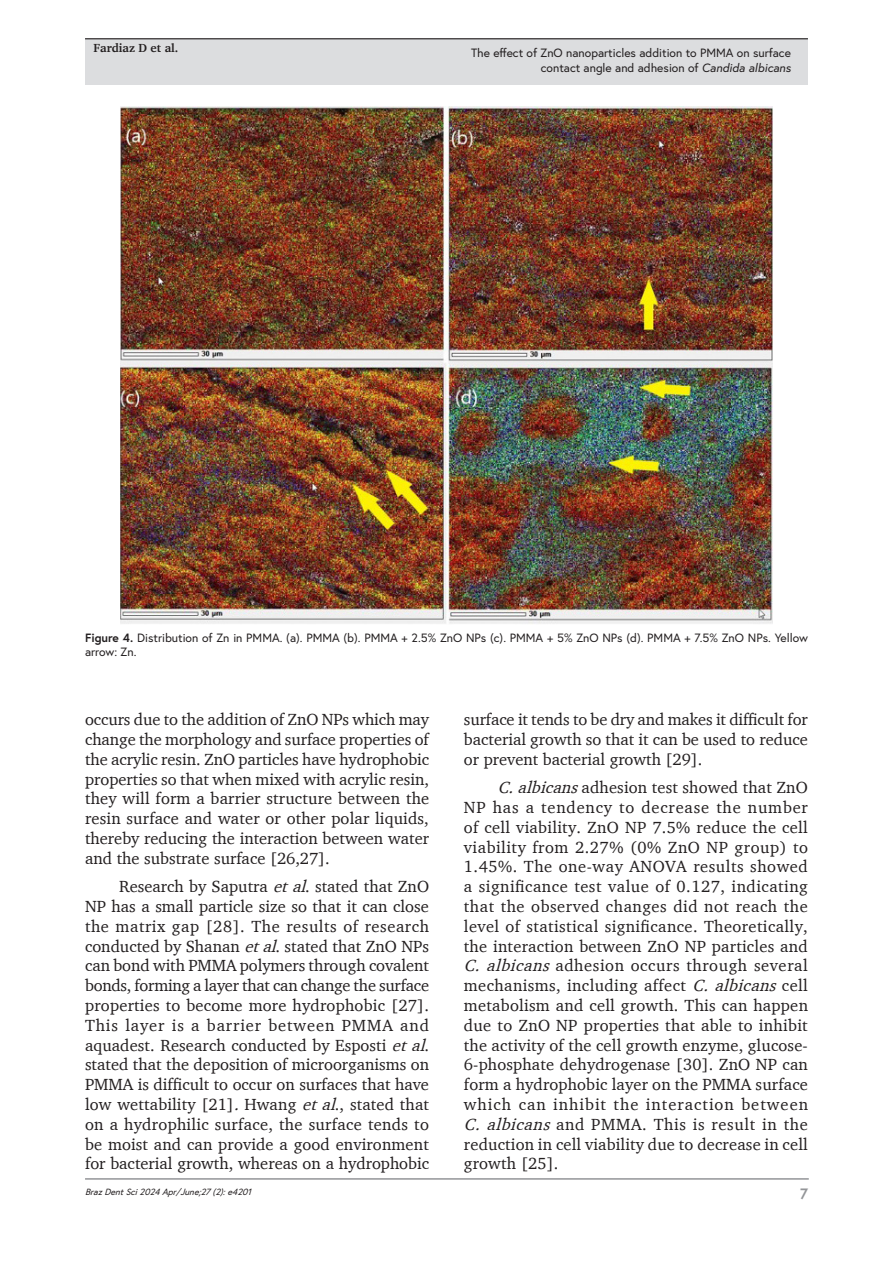
<style>
.page{position:relative;width:893px;height:1263px;background:#fff}
.page>*{position:absolute;margin:0;border:0;box-sizing:border-box;transform-origin:0 0}
.Paragraph{font:16.5px/19.8px "Charter";color:#231f20;text-align:justify}
.t1{font:700 15px "Europa";color:#939598}
.FigureCaption{font:12px/14.4px "Europa";color:#231f20;text-align:right}
.t2{font:700 12px "Charter";color:#231f20}
.t3{font:italic 9px "Europa";color:#231f20}
.s1{font-style:italic}
.s2{font-weight:700}
</style>
<div class="page">
<hr style="left:85px;top:1178px;width:724px;height:2px;background:#939598">
<div style="left:85px;top:39px;width:723px;height:46px;background:#dcdddf"></div>
<hr style="left:85px;top:38px;width:723px;height:1px;background:#231f20">
<img style="left:120px;top:106px;width:653px;height:518px">
<p class="t2" style="left:94px;top:41px;width:86px">Fardiaz D et al.</p>
<p class="FigureCaption" style="left:471px;top:46px;width:321px">The effect of ZnO nanoparticles addition to PMMA on surface contact angle and adhesion of <span class="s1">Candida albicans</span></p>
<p class="FigureCaption" style="left:85px;top:630px;width:724px;text-align:left"><span class="s2">Figure 4.</span> Distribution of Zn in PMMA. (a). PMMA (b). PMMA + 2.5% ZnO NPs (c). PMMA + 5% ZnO NPs (d). PMMA + 7.5% ZnO NPs. Yellow arrow: Zn.</p>
<p class="Paragraph" style="left:85px;top:709px;width:346px">occurs due to the addition of ZnO NPs which may change the morphology and surface properties of the acrylic resin. ZnO particles have hydrophobic properties so that when mixed with acrylic resin, they will form a barrier structure between the resin surface and water or other polar liquids, thereby reducing the interaction between water and the substrate surface [26,27].</p>
<p class="Paragraph" style="left:85px;top:876px;width:346px;text-indent:34px">Research by Saputra <span class="s1">etal</span>. stated that ZnO NP has a small particle size so that it can close the matrix gap [28]. The results of research conducted by Shanan <span class="s1">etal</span>. stated that ZnO NPs can bond with PMMA polymers through covalent bonds, forming a layer that can change the surface properties to become more hydrophobic [27].<br>This layer is a barrier between PMMA and aquadest. Research conducted by Esposti <span class="s1">etal</span>. stated that the deposition of microorganisms on PMMA is difficult to occur on surfaces that have low wettability [21]<span class="s1">.</span>Hwang <span class="s1">etal</span>., stated that on a hydrophilic surface, the surface tends to be moist and can provide a good environment for bacterial growth, whereas on a hydrophobic</p>
<p class="t3" style="left:85px;top:1185px;width:171px">BrazDentSci2024Apr/June;27(2):e4201</p>
<p class="Paragraph" style="left:464px;top:709px;width:346px">surface it tends to be dry and makes it difficult for bacterial growth so that it can be used to reduce or prevent bacterial growth [29].</p>
<p class="Paragraph" style="left:464px;top:777px;width:346px;text-indent:34px"><span class="s1">C.albicans</span>adhesion test showed that ZnO NP has a tendency to decrease the number of cell viability. ZnO NP 7.5% reduce the cell viability from 2.27% (0% ZnO NP group) to 1.45%. The one-way ANOVA results showed a significance test value of 0.127, indicating that the observed changes did not reach the level of statistical significance. Theoretically, the interaction between ZnO NP particles and <span class="s1">C. albicans</span> adhesion occurs through several mechanisms, including affect <span class="s1">C. albicans</span> cell metabolism and cell growth. This can happen due to ZnO NP properties that able to inhibit the activity of the cell growth enzyme, glucose-6-phosphate dehydrogenase [30]. ZnO NP can form a hydrophobic layer on the PMMA surface which can inhibit the interaction between <span class="s1">C. albicans</span> and PMMA. This is result in the reduction in cell viability due to decrease in cell growth [25].</p>
<p class="t1" style="left:800px;top:1184px;width:9px">7</p>
</div>
